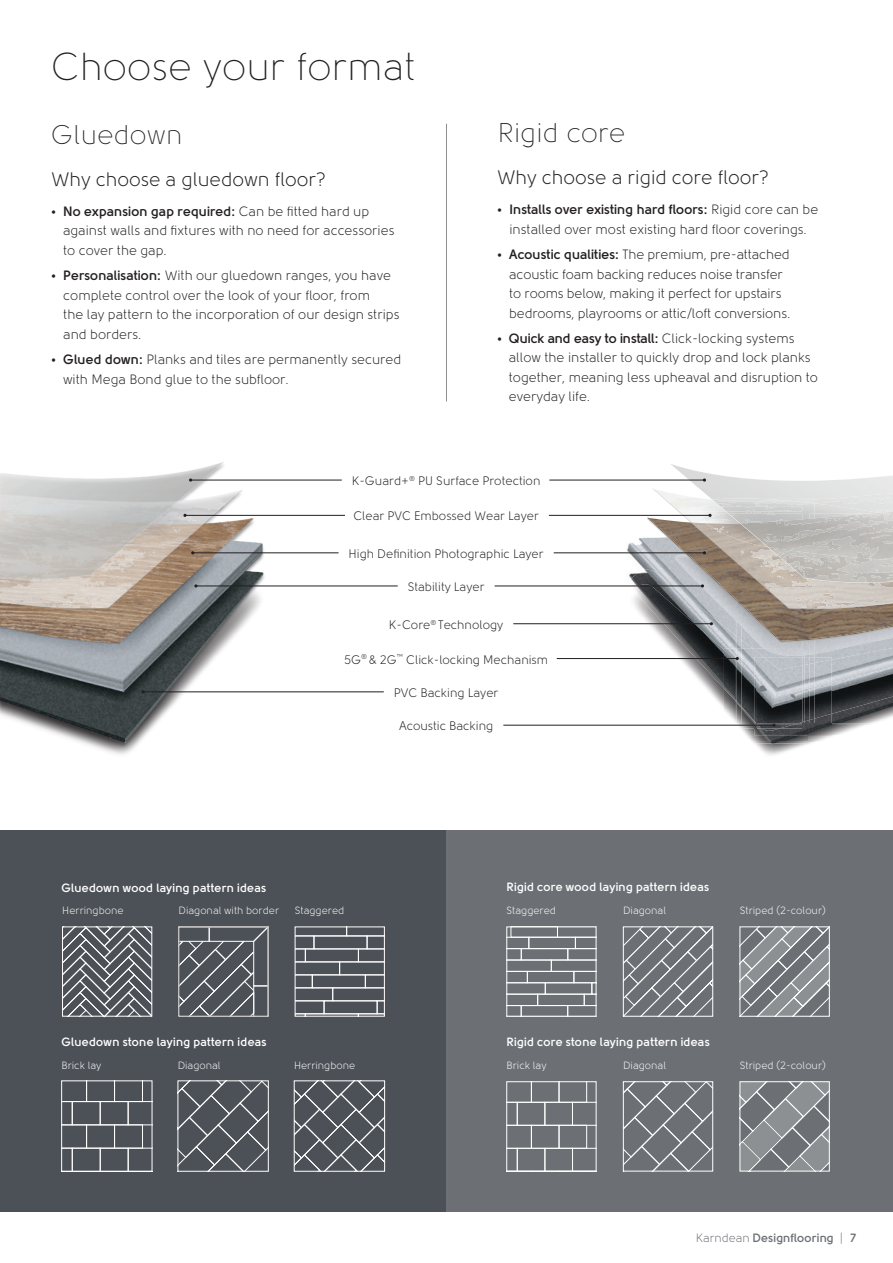
<style>
.page{position:relative;width:893px;height:1263px;background:#fff}
.page>*{position:absolute;margin:0;border:0;box-sizing:border-box;transform-origin:0 0}
.t1{font:300 39px "Solomon";color:#231f20}
.t2{font:300 27px "Solomon";letter-spacing:.01em;color:#231f20}
.t3{font:19.5px "Solomon";color:#231f20}
.t4{font:13.5px/19.5px "Solomon";color:#231f20}
.t5{font:12.3px "Solomon";color:#231f20}
.t6{font:700 12px "Solomon";letter-spacing:.01em;color:#fff}
.t7{font:700 12px "Solomon";letter-spacing:.005em;color:#6c7075}
.t8{font:10.5px "Solomon";color:#fff}
.s1{font-weight:700}
.s2{font-weight:400}
</style>
<div class="page">
<div style="left:0;top:830px;width:446px;height:382px;background:#4c5157"></div>
<div style="left:446px;top:830px;width:447px;height:382px;background:#6c7075"></div>
<svg style="left:63px;top:929px;width:89px;height:88px"></svg>
<div style="left:62px;top:927px;width:90px;height:89px;border:1px solid #fff"></div>
<svg style="left:179px;top:926px;width:90px;height:90px"></svg>
<svg style="left:297px;top:929px;width:86px;height:85px"></svg>
<div style="left:295px;top:927px;width:90px;height:89px;border:1px solid #fff"></div>
<svg style="left:63px;top:1082px;width:87px;height:87px"></svg>
<div style="left:72px;top:1148px;width:28px;height:23px;border:1px solid #fff"></div>
<div style="left:61px;top:1080px;width:91px;height:91px;border:1px solid #fff"></div>
<svg style="left:180px;top:1082px;width:87px;height:87px"></svg>
<div style="left:178px;top:1080px;width:91px;height:91px;border:1px solid #fff"></div>
<svg style="left:296px;top:1082px;width:87px;height:87px"></svg>
<div style="left:294px;top:1080px;width:91px;height:91px;border:1px solid #fff"></div>
<div style="left:511px;top:926px;width:47px;height:11px;border:1px solid #fff"></div>
<svg style="left:508px;top:929px;width:86px;height:85px"></svg>
<div style="left:506px;top:927px;width:90px;height:89px;border:1px solid #fff"></div>
<svg style="left:508px;top:1083px;width:86px;height:86px"></svg>
<div style="left:517px;top:1148px;width:28px;height:23px;border:1px solid #fff"></div>
<div style="left:506px;top:1081px;width:90px;height:90px;border:1px solid #fff"></div>
<svg style="left:625px;top:1083px;width:86px;height:86px"></svg>
<div style="left:623px;top:1081px;width:90px;height:90px;border:1px solid #fff"></div>
<svg style="left:625px;top:929px;width:86px;height:85px"></svg>
<div style="left:623px;top:927px;width:90px;height:89px;border:1px solid #fff"></div>
<svg style="left:742px;top:929px;width:85px;height:85px"></svg>
<svg style="left:742px;top:1083px;width:85px;height:86px"></svg>
<div style="left:740px;top:1081px;width:89px;height:90px;border:1px solid #fff"></div>
<hr style="left:446px;top:124px;width:1px;height:277px;background:#8c9092">
<img style="left:0;top:462px;width:293px;height:292px">
<hr style="left:191px;top:480px;width:151px;height:1px;background:#231f20">
<img style="left:754px;top:743px;width:48px;height:12px">
<img style="left:781px;top:741px;width:21px;height:2px">
<img style="left:781px;top:735px;width:21px;height:6px">
<img style="left:832px;top:725px;width:33px;height:10px">
<img style="left:781px;top:729px;width:21px;height:6px">
<img style="left:781px;top:723px;width:21px;height:6px">
<img style="left:781px;top:725px;width:12px;height:3px">
<img style="left:832px;top:723px;width:39px;height:2px">
<img style="left:781px;top:723px;width:17px;height:2px">
<img style="left:832px;top:714px;width:61px;height:9px">
<img style="left:832px;top:665px;width:61px;height:2px">
<img style="left:832px;top:667px;width:61px;height:47px">
<img style="left:814px;top:665px;width:18px;height:17px">
<img style="left:814px;top:682px;width:18px;height:37px">
<img style="left:604px;top:538px;width:44px;height:122px">
<img style="left:627px;top:591px;width:97px;height:117px">
<img style="left:629px;top:570px;width:19px;height:80px">
<img style="left:633px;top:584px;width:91px;height:104px">
<img style="left:724px;top:665px;width:11px;height:35px">
<img style="left:735px;top:665px;width:2px;height:35px">
<img style="left:737px;top:665px;width:4px;height:35px">
<img style="left:741px;top:665px;width:13px;height:35px">
<img style="left:754px;top:665px;width:2px;height:11px">
<img style="left:754px;top:676px;width:2px;height:24px">
<img style="left:756px;top:665px;width:46px;height:13px">
<img style="left:805px;top:665px;width:9px;height:54px">
<svg style="left:802px;top:719px;width:30px;height:27px"></svg>
<img style="left:802px;top:665px;width:3px;height:57px">
<img style="left:756px;top:678px;width:46px;height:45px">
<img style="left:764px;top:665px;width:38px;height:5px">
<img style="left:647px;top:518px;width:1px;height:29px">
<hr style="left:185px;top:515px;width:160px;height:1px;background:#231f20">
<hr style="left:193px;top:553px;width:146px;height:1px;background:#231f20">
<hr style="left:196px;top:586px;width:202px;height:1px;background:#231f20">
<hr style="left:143px;top:692px;width:241px;height:1px;background:#231f20">
<hr style="left:549px;top:515px;width:161px;height:1px;background:#231f20">
<hr style="left:554px;top:553px;width:150px;height:1px;background:#231f20">
<hr style="left:495px;top:586px;width:207px;height:1px;background:#231f20">
<hr style="left:513px;top:623px;width:198px;height:1px;background:#231f20">
<hr style="left:557px;top:658px;width:180px;height:1px;background:#231f20">
<hr style="left:503px;top:725px;width:271px;height:1px;background:#231f20">
<svg style="left:724px;top:700px;width:57px;height:43px"></svg>
<hr style="left:549px;top:480px;width:155px;height:1px;background:#231f20">
<svg style="left:648px;top:464px;width:245px;height:201px;background:#bbb8b5"></svg>
<p class="t1" style="left:52px;top:47px;width:366px">Choose your format</p>
<p class="t2" style="left:51px;top:121px;width:133px">Gluedown</p>
<p class="t2" style="left:497px;top:119px;width:129px">Rigid core</p>
<p class="t3" style="left:51px;top:169px;width:277px">Why choose a gluedown floor?</p>
<p class="t4" style="left:63px;top:202px;width:333px;text-indent:-12px">• <span class="s1">No expansion gap required:</span> Can be fitted hard up against walls and fixtures with no need for accessories to cover the gap.</p>
<p class="t4" style="left:63px;top:266px;width:338px;text-indent:-12px">• <span class="s1">Personalisation:</span> With our gluedown ranges, you have complete control over the look of your floor, from<br>the lay pattern to the incorporation of our design strips and borders.</p>
<p class="t4" style="left:63px;top:350px;width:340px;text-indent:-12px">• <span class="s1">Glued down:</span> Planks and tiles are permanently secured with Mega Bond glue to the subfloor.</p>
<p class="t3" style="left:497px;top:167px;width:274px">Why choose a rigid core floor?</p>
<p class="t4" style="left:497px;top:200px;width:323px;text-align:center">• <span class="s1">Installs over existing hard floors:</span> Rigid core can be installed over most existing hard floor coverings.</p>
<p class="t4" style="left:509px;top:245px;width:283px;text-indent:-12px">• <span class="s1">Acoustic qualities:</span> The premium, pre-attached acoustic foam backing reduces noise transfer to rooms below, making it perfect for upstairs bedrooms, playrooms or attic/loft conversions.</p>
<p class="t4" style="left:509px;top:329px;width:311px;text-indent:-12px">• <span class="s1">Quick and easy to install:</span> Click-locking systems allow the installer to quickly drop and lock planks together, meaning less upheaval and disruption to everyday life.</p>
<p class="t5" style="left:352px;top:474px;width:190px">K-Guard+<sup>®</sup> PU Surface Protection</p>
<p class="t5" style="left:353px;top:509px;width:187px">Clear PVC Embossed Wear Layer</p>
<p class="t5" style="left:349px;top:547px;width:197px">High Definition Photographic Layer</p>
<p class="t5" style="left:408px;top:580px;width:78px">Stability Layer</p>
<p class="t5" style="left:389px;top:618px;width:116px">K-Core<sup>®</sup> Technology</p>
<p class="t5" style="left:344px;top:653px;width:206px">5G<sup>®</sup> &amp; 2G<sup>™</sup> Click-locking Mechanism</p>
<p class="t5" style="left:394px;top:686px;width:106px">PVC Backing Layer</p>
<p class="t5" style="left:399px;top:719px;width:96px">Acoustic Backing</p>
<p class="t6" style="left:61px;top:881px;width:206px">Gluedown wood laying pattern ideas</p>
<p class="t6" style="left:506px;top:880px;width:204px">Rigid core wood laying pattern ideas</p>
<p class="t8" style="left:62px;top:905px;width:63px">Herringbone</p>
<p class="t8" style="left:179px;top:905px;width:102px">Diagonal with border</p>
<p class="t8" style="left:295px;top:905px;width:51px">Staggered</p>
<p class="t8" style="left:506px;top:905px;width:51px">Staggered</p>
<p class="t8" style="left:623px;top:905px;width:44px">Diagonal</p>
<p class="t8" style="left:740px;top:905px;width:88px">Striped (2-colour)</p>
<p class="t6" style="left:61px;top:1035px;width:207px">Gluedown stone laying pattern ideas</p>
<p class="t6" style="left:506px;top:1035px;width:205px">Rigid core stone laying pattern ideas</p>
<p class="t8" style="left:61px;top:1059px;width:42px">Brick lay</p>
<p class="t8" style="left:178px;top:1059px;width:44px">Diagonal</p>
<p class="t8" style="left:294px;top:1059px;width:63px">Herringbone</p>
<p class="t8" style="left:506px;top:1059px;width:42px">Brick lay</p>
<p class="t8" style="left:623px;top:1059px;width:44px">Diagonal</p>
<p class="t8" style="left:740px;top:1059px;width:88px">Striped (2-colour)</p>
<p class="t7" style="left:696px;top:1231px;width:162px"><span class="s2">Karndean</span> Designflooring <span class="s2">|</span> 7</p>
</div>
